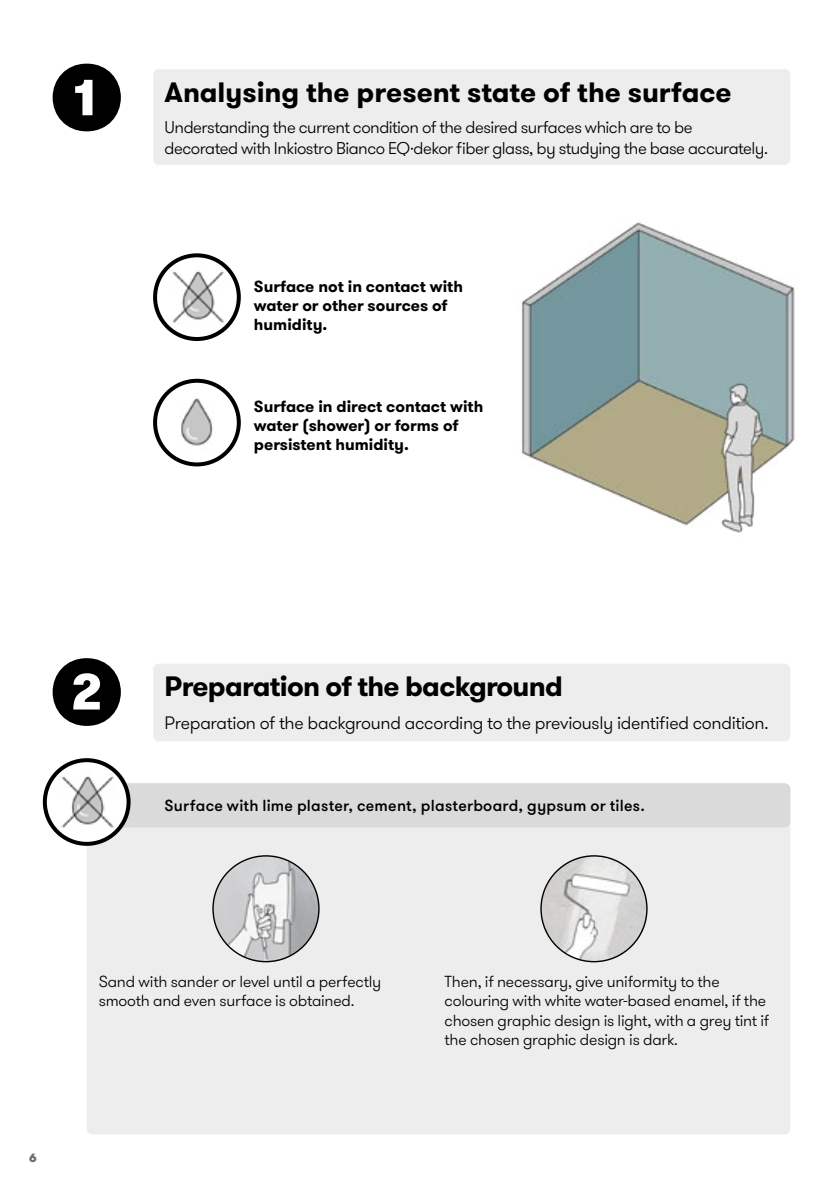
<style>
.page{position:relative;width:840px;height:1191px;background:#fff}
.page>*{position:absolute;margin:0;border:0;box-sizing:border-box;transform-origin:0 0}
.t1{font:700 28px "GT Walsheim";letter-spacing:-.005em;color:#000}
.t2{font:700 28px "GT Walsheim";letter-spacing:-.025em;color:#000}
.t3{font:300 18px "GT Walsheim";letter-spacing:-.02em;color:#000}
.t4{font:300 17px/20.4px "GT Walsheim";letter-spacing:-.03em;color:#000}
.t5{font:300 16px/19.2px "GT Walsheim";letter-spacing:-.015em;color:#000}
.t6{font:700 16px/19.2px "GT Walsheim";color:#000}
.t7{font:500 16px "GT Walsheim";letter-spacing:.015em;color:#000}
.t8{font:900 12px "GT Walsheim";color:#706f6f}
</style>
<div class="page">
<div style="left:87px;top:783px;width:702px;height:351px;background:#ededed;border-radius:6px"></div>
<div style="left:87px;top:783px;width:702px;height:44px;background:#dadada;border-radius:6px"></div>
<img style="left:521px;top:222px;width:274px;height:311px">
<div style="left:153px;top:69px;width:636px;height:96px;background:#ededed;border-radius:6px"></div>
<div style="left:153px;top:663px;width:636px;height:78px;background:#ededed;border-radius:6px"></div>
<img style="left:213px;top:856px;width:106px;height:105px;border-radius:53px">
<img style="left:540px;top:856px;width:106px;height:105px;border-radius:53px">
<img style="left:46px;top:760px;width:82px;height:83px">
<div style="left:43px;top:758px;width:87px;height:88px;border:4px solid #000;border-radius:50%"></div>
<img style="left:156px;top:256px;width:83px;height:82px">
<div style="left:153px;top:253px;width:88px;height:88px;border:4px solid #000;border-radius:50%"></div>
<img style="left:155px;top:381px;width:82px;height:83px">
<div style="left:153px;top:379px;width:88px;height:87px;border:4px solid #000;border-radius:50%"></div>
<h1 class="t1" style="left:164px;top:73px;width:568px">Analysing the present state of the surface</h1>
<p class="t4" style="left:164px;top:118px;width:604px">Understanding the current condition of the desired surfaces which are to be decorated with Inkiostro Bianco EQ·dekor fiber glass, by studying the base accurately.</p>
<p class="t6" style="left:254px;top:277px;width:210px">Surface not in contact with water or other sources of humidity.</p>
<p class="t6" style="left:254px;top:396px;width:231px">Surface in direct contact with water (shower) or forms of persistent humidity.</p>
<h1 class="t2" style="left:164px;top:668px;width:399px">Preparation of the background</h1>
<p class="t3" style="left:164px;top:711px;width:605px">Preparation of the background according to the previously identified condition.</p>
<p class="t7" style="left:164px;top:795px;width:481px">Surface with lime plaster, cement, plasterboard, gypsum or tiles.</p>
<p class="t8" style="left:29px;top:1150px;width:9px">6</p>
<p class="t5" style="left:99px;top:972px;width:284px">Sand with sander or level until a perfectly smooth and even surface is obtained.</p>
<p class="t5" style="left:444px;top:972px;width:326px">Then, if necessary, give uniformity to the colouring with white water-based enamel, if the chosen graphic design is light, with a grey tint if the chosen graphic design is dark.</p>
</div>
